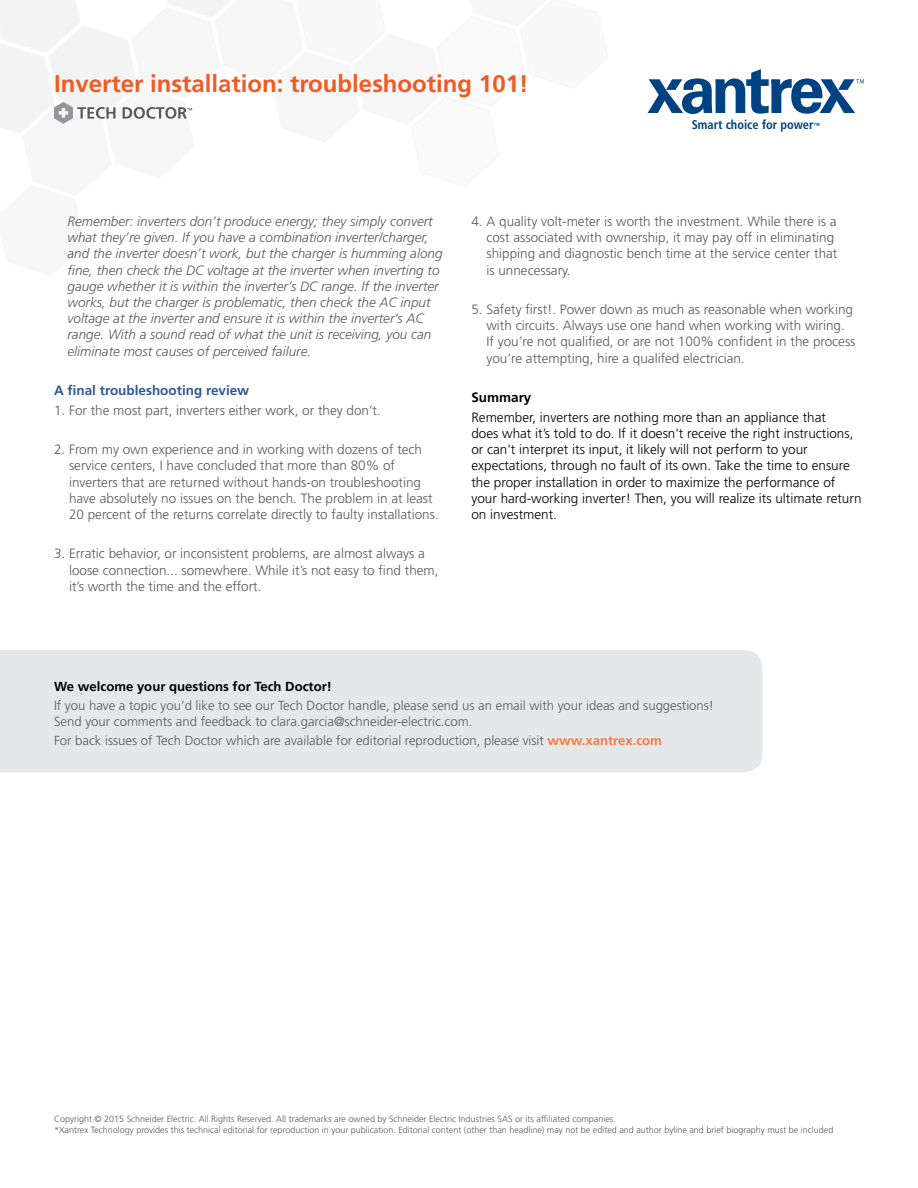
<style>
.page{position:relative;width:918px;height:1188px;background:#fff}
.page>*{position:absolute;margin:0;border:0;box-sizing:border-box;transform-origin:0 0}
.t1{font:700 24px "Frutiger";color:#f15a22}
.t2{font:300 13.5px/16.2px "Frutiger";color:#58595b}
.t3{font:italic 300 13.5px/16.2px "Frutiger";color:#58595b}
.t4{font:300 13.5px/16.2px "Frutiger";color:#000}
.t5{font:700 13.5px "Frutiger";color:#315994}
.t6{font:700 13.5px "Frutiger";color:#000}
.t7{font:300 13.2px/15.8px "Frutiger";color:#58595b}
.t8{font:700 13.2px "Frutiger";color:#000}
.t9{font:700 condensed 12.6px "Frutiger";color:#004282}
.t10{font:300 9px/10.8px "Frutiger";color:#58595b}
.s1{font-size:7.35px}
.s2{font-weight:700;color:#f47b44}
</style>
<div class="page">
<div style="left:0;top:650px;width:762px;height:122px;background:#e6e7e8"></div>
<svg style="left:648px;top:69px;width:216px;height:45px"></svg>
<svg style="left:0;top:0;width:229px;height:132px"></svg>
<h1 class="t1" style="left:54px;top:70px;width:476px">Inverter installation: troubleshooting 101!</h1>
<p class="t9" style="left:692px;top:117px;width:130px">Smart choice for power<span class="s1">™</span></p>
<p class="t3" style="left:68px;top:213px;width:377px">Remember: inverters don’t produce energy; they simply convert what they’re given. If you have a combination inverter/charger, and the inverter doesn’t work, but the charger is humming along fine, then check the DC voltage at the inverter when inverting to gauge whether it is within the inverter’s DC range. If the inverter works, but the charger is problematic, then check the AC input voltage at the inverter and ensure it is within the inverter’s AC range. With a sound read of what the unit is receiving, you can eliminate most causes of perceived failure.</p>
<p class="t5" style="left:54px;top:382px;width:197px">A final troubleshooting review</p>
<p class="t2" style="left:54px;top:402px;width:328px">1. For the most part, inverters either work, or they don’t.</p>
<p class="t2" style="left:69px;top:442px;width:371px;text-indent:-15px">2. From my own experience and in working with dozens of tech service centers, I have concluded that more than 80% of inverters that are returned without hands-on troubleshooting have absolutely no issues on the bench. The problem in at least 20 percent of the returns correlate directly to faulty installations.</p>
<p class="t2" style="left:69px;top:546px;width:371px;text-indent:-15px">3. Erratic behavior, or inconsistent problems, are almost always a loose connection... somewhere. While it’s not easy to find them, it’s worth the time and the effort.</p>
<p class="t2" style="left:486px;top:213px;width:353px;text-indent:-15px">4. A quality volt-meter is worth the investment. While there is a cost associated with ownership, it may pay off in eliminating shipping and diagnostic bench time at the service center that is unnecessary.</p>
<p class="t2" style="left:486px;top:301px;width:371px;text-indent:-15px">5. Safety first!. Power down as much as reasonable when working with circuits. Always use one hand when working with wiring.<br>If you’re not qualified, or are not 100% confident in the process you’re attempting, hire a qualifed electrician.</p>
<p class="t6" style="left:471px;top:389px;width:62px">Summary</p>
<p class="t4" style="left:471px;top:409px;width:392px">Remember, inverters are nothing more than an appliance that<br>does what it’s told to do. If it doesn’t receive the right instructions, or can’t interpret its input, it likely will not perform to your expectations, through no fault of its own. Take the time to ensure the proper installation in order to maximize the performance of your hard-working inverter! Then, you will realize its ultimate return on investment.</p>
<p class="t8" style="left:54px;top:678px;width:279px">We welcome your questions for Tech Doctor!</p>
<p class="t7" style="left:54px;top:698px;width:662px">If you have a topic you’d like to see our Tech Doctor handle, please send us an email with your ideas and suggestions!<br>Send your comments and feedback to clara.garcia@schneider-electric.com.</p>
<p class="t7" style="left:54px;top:733px;width:609px">For back issues of Tech Doctor which are available for editorial reproduction, please visit <span class="s2">www.xantrex.com</span></p>
<p class="t10" style="left:54px;top:1114px;width:781px">Copyright © 2015 Schneider Electric. All Rights Reserved. All trademarks are owned by Schneider Electric Industries SAS or its affiliated companies.<br>*Xantrex Technology provides this technical editorial for reproduction in your publication. Editorial content (other than headline) may not be edited and author byline and brief biography must be included</p>
</div>
